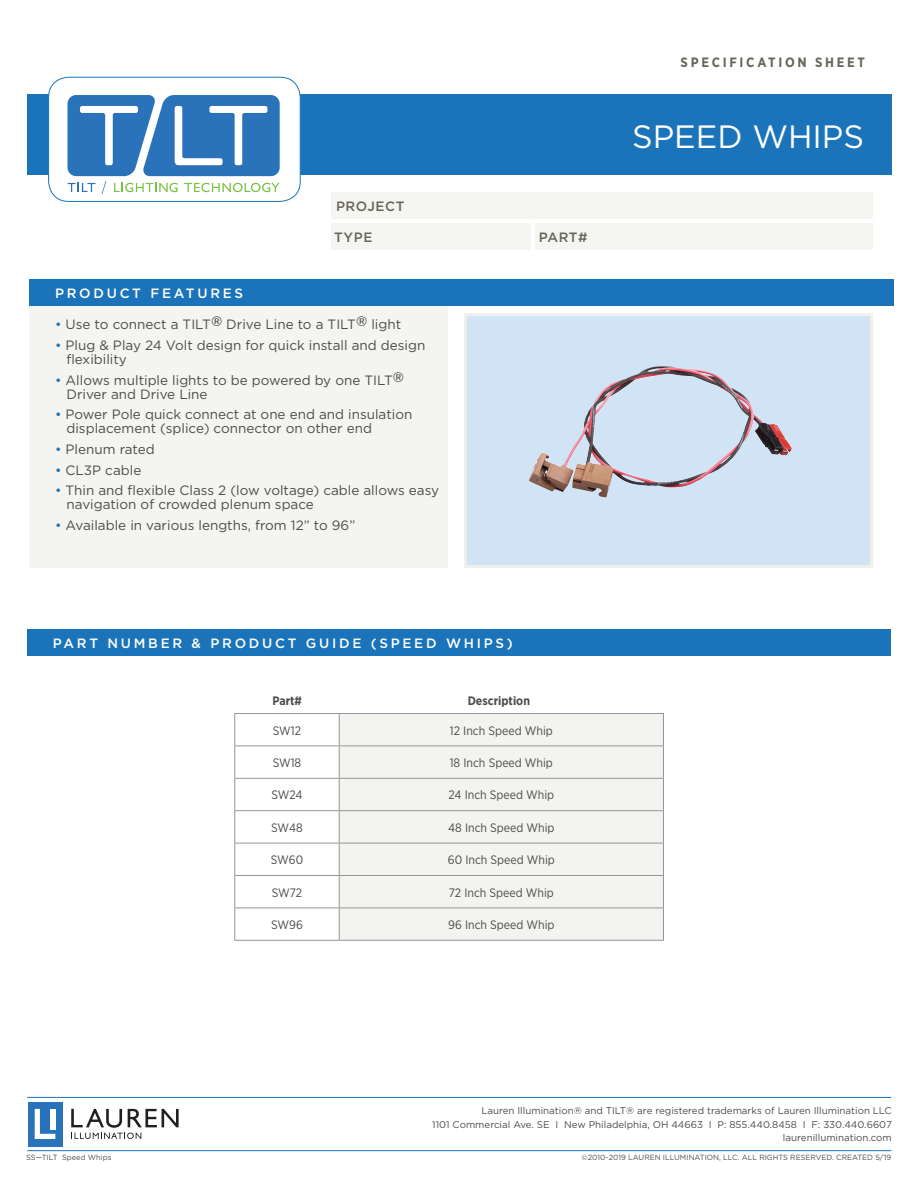
<style>
.page{position:relative;width:918px;height:1188px;background:#fff}
.page>*{position:absolute;margin:0;border:0;box-sizing:border-box;transform-origin:0 0}
.Body{font:32.25px "Gotham";color:#fff}
.Body-2{font:13.5px/14px "Gotham";color:#4b4c4d}
.t1{font:500 13.5px "Gotham";letter-spacing:.2em;color:#fff}
.Body-3{font:700 13.5px "Gotham Narrow";letter-spacing:.2em;color:#676559}
.t2{font:500 13.5px "Gotham";letter-spacing:.04em;color:#676559}
.Body-4{font:12.15px "Gotham Narrow";color:#4b4c4d}
.Body-5{font:700 12.15px "Gotham Narrow";color:#4b4c4d}
.t3{font:9.75px/13.5px "Gotham";color:#4b4c4d;text-align:right}
.t4{font:7.5px "Gotham";color:#4b4c4d}
.s1{color:#1b74ba}
</style>
<div class="page">
<div style="left:28px;top:1102px;width:35px;height:44px;background:#2873ba"></div>
<svg style="left:35px;top:1109px;width:20px;height:30px"></svg>
<div style="left:50px;top:1109px;width:5px;height:21px;background:#fff"></div>
<svg style="left:71px;top:1109px;width:108px;height:30px"></svg>
<hr style="left:27px;top:1097px;width:864px;height:1px;background:#1b74ba">
<hr style="left:27px;top:1150px;width:864px;height:1px;background:#1b74ba">
<div style="left:28px;top:94px;width:864px;height:82px;background:#1b74ba"></div>
<div style="left:49px;top:77px;width:251px;height:124px;background:#fff;border-radius:20px"></div>
<div style="left:48px;top:77px;width:253px;height:125px;border:1px solid #1b74ba;border-radius:20px"></div>
<svg style="left:68px;top:95px;width:212px;height:99px"></svg>
<div style="left:331px;top:192px;width:542px;height:27px;background:#f5f5f1"></div>
<div style="left:331px;top:223px;width:199px;height:27px;background:#f5f5f1"></div>
<div style="left:535px;top:223px;width:338px;height:27px;background:#f5f5f1"></div>
<div style="left:29px;top:280px;width:419px;height:288px;background:#f4f4f0"></div>
<div style="left:29px;top:279px;width:864px;height:27px;background:#1b74ba"></div>
<div style="left:464px;top:313px;width:409px;height:255px;background:#d1e4f5;border:3px solid #f0f0eb"></div>
<div style="left:27px;top:629px;width:864px;height:27px;background:#1b74ba"></div>
<div style="left:340px;top:714px;width:323px;height:226px;background:#f3f3ef"></div>
<hr style="left:234px;top:713px;width:105px;height:1px;background:#939598">
<hr style="left:234px;top:714px;width:1px;height:32px;background:#939598">
<hr style="left:339px;top:713px;width:325px;height:1px;background:#939598">
<hr style="left:339px;top:714px;width:1px;height:32px;background:#939598">
<hr style="left:663px;top:714px;width:1px;height:32px;background:#939598">
<hr style="left:234px;top:746px;width:105px;height:1px;background:#939598">
<hr style="left:234px;top:746px;width:1px;height:32px;background:#939598">
<hr style="left:339px;top:746px;width:325px;height:1px;background:#939598">
<hr style="left:339px;top:746px;width:1px;height:32px;background:#939598">
<hr style="left:663px;top:746px;width:1px;height:32px;background:#939598">
<hr style="left:234px;top:778px;width:105px;height:1px;background:#939598">
<hr style="left:234px;top:779px;width:1px;height:31px;background:#939598">
<hr style="left:339px;top:778px;width:325px;height:1px;background:#939598">
<hr style="left:339px;top:779px;width:1px;height:31px;background:#939598">
<hr style="left:663px;top:779px;width:1px;height:31px;background:#939598">
<hr style="left:234px;top:810px;width:105px;height:1px;background:#939598">
<hr style="left:234px;top:811px;width:1px;height:32px;background:#939598">
<hr style="left:339px;top:810px;width:325px;height:1px;background:#939598">
<hr style="left:339px;top:811px;width:1px;height:32px;background:#939598">
<hr style="left:663px;top:811px;width:1px;height:32px;background:#939598">
<hr style="left:234px;top:843px;width:105px;height:1px;background:#939598">
<hr style="left:234px;top:843px;width:1px;height:32px;background:#939598">
<hr style="left:339px;top:843px;width:325px;height:1px;background:#939598">
<hr style="left:339px;top:843px;width:1px;height:32px;background:#939598">
<hr style="left:663px;top:843px;width:1px;height:32px;background:#939598">
<hr style="left:234px;top:875px;width:105px;height:1px;background:#939598">
<hr style="left:234px;top:876px;width:1px;height:32px;background:#939598">
<hr style="left:339px;top:875px;width:325px;height:1px;background:#939598">
<hr style="left:339px;top:876px;width:1px;height:32px;background:#939598">
<hr style="left:663px;top:876px;width:1px;height:32px;background:#939598">
<hr style="left:234px;top:908px;width:105px;height:1px;background:#939598">
<hr style="left:234px;top:908px;width:1px;height:32px;background:#939598">
<hr style="left:339px;top:908px;width:325px;height:1px;background:#939598">
<hr style="left:339px;top:908px;width:1px;height:32px;background:#939598">
<hr style="left:663px;top:908px;width:1px;height:32px;background:#939598">
<hr style="left:234px;top:940px;width:105px;height:1px;background:#939598">
<hr style="left:339px;top:940px;width:325px;height:1px;background:#939598">
<img style="left:529px;top:366px;width:132px;height:126px">
<p class="Body-3" style="left:681px;top:54px;width:186px">SPECIFICATION SHEET</p>
<p class="t2" style="left:336px;top:198px;width:70px">PROJECT</p>
<p class="t2" style="left:334px;top:230px;width:40px">TYPE</p>
<p class="t2" style="left:539px;top:230px;width:50px">PART#</p>
<p class="t1" style="left:55px;top:285px;width:190px">PRODUCT FEATURES</p>
<p class="Body-2" style="left:55px;top:318px;width:348px"><span class="s1">•</span> Use to connect a TILT<sup>®</sup> Drive Line to a TILT<sup>®</sup> light</p>
<p class="Body-2" style="left:66px;top:338px;width:360px;text-indent:-11px"><span class="s1">•</span> Plug &amp; Play 24 Volt design for quick install and design flexibility</p>
<p class="Body-2" style="left:66px;top:373px;width:339px;text-indent:-11px"><span class="s1">•</span> Allows multiple lights to be powered by one TILT<sup>®<br></sup>Driver and Drive Line</p>
<p class="Body-2" style="left:66px;top:408px;width:347px;text-indent:-11px"><span class="s1">•</span> Power Pole quick connect at one end and insulation displacement (splice) connector on other end</p>
<p class="Body-2" style="left:55px;top:442px;width:101px"><span class="s1">•</span> Plenum rated</p>
<p class="Body-2" style="left:55px;top:463px;width:88px"><span class="s1">•</span> CL3P cable</p>
<p class="Body-2" style="left:66px;top:484px;width:374px;text-indent:-11px"><span class="s1">•</span> Thin and flexible Class 2 (low voltage) cable allows easy navigation of crowded plenum space</p>
<p class="Body-2" style="left:55px;top:518px;width:302px"><span class="s1">•</span> Available in various lengths, from 12” to 96”</p>
<p class="t1" style="left:53px;top:635px;width:461px">PART NUMBER &amp; PRODUCT GUIDE (SPEED WHIPS)</p>
<p class="Body-5" style="left:272px;top:693px;width:31px">Part#</p>
<p class="Body-5" style="left:468px;top:693px;width:64px">Description</p>
<p class="Body-4" style="left:273px;top:723px;width:30px">SW12</p>
<p class="Body-4" style="left:450px;top:723px;width:104px">12 Inch Speed Whip</p>
<p class="Body-4" style="left:273px;top:755px;width:30px">SW18</p>
<p class="Body-4" style="left:450px;top:755px;width:105px">18 Inch Speed Whip</p>
<p class="Body-4" style="left:271px;top:788px;width:33px">SW24</p>
<p class="Body-4" style="left:448px;top:788px;width:107px">24 Inch Speed Whip</p>
<p class="Body-4" style="left:271px;top:820px;width:33px">SW48</p>
<p class="Body-4" style="left:448px;top:820px;width:108px">48 Inch Speed Whip</p>
<p class="Body-4" style="left:271px;top:852px;width:34px">SW60</p>
<p class="Body-4" style="left:448px;top:852px;width:109px">60 Inch Speed Whip</p>
<p class="Body-4" style="left:272px;top:885px;width:32px">SW72</p>
<p class="Body-4" style="left:449px;top:885px;width:107px">72 Inch Speed Whip</p>
<p class="Body-4" style="left:271px;top:917px;width:33px">SW96</p>
<p class="Body-4" style="left:448px;top:917px;width:108px">96 Inch Speed Whip</p>
<p class="Body" style="left:632px;top:119px;width:233px">SPEED WHIPS</p>
<p class="t3" style="left:432px;top:1104px;width:461px">Lauren Illumination® and TILT® are registered trademarks of Lauren Illumination LLC<br>1101 Commercial Ave. SE I New Philadelphia, OH 44663 I P: 855.440.8458 I F: 330.440.6607 laurenillumination.com</p>
<p class="t4" style="left:26px;top:1153px;width:87px">SS—TILT Speed Whips</p>
<p class="t4" style="left:582px;top:1153px;width:311px">©2010-2019 LAUREN ILLUMINATION, LLC. ALL RIGHTS RESERVED. CREATED 5/19</p>
</div>
